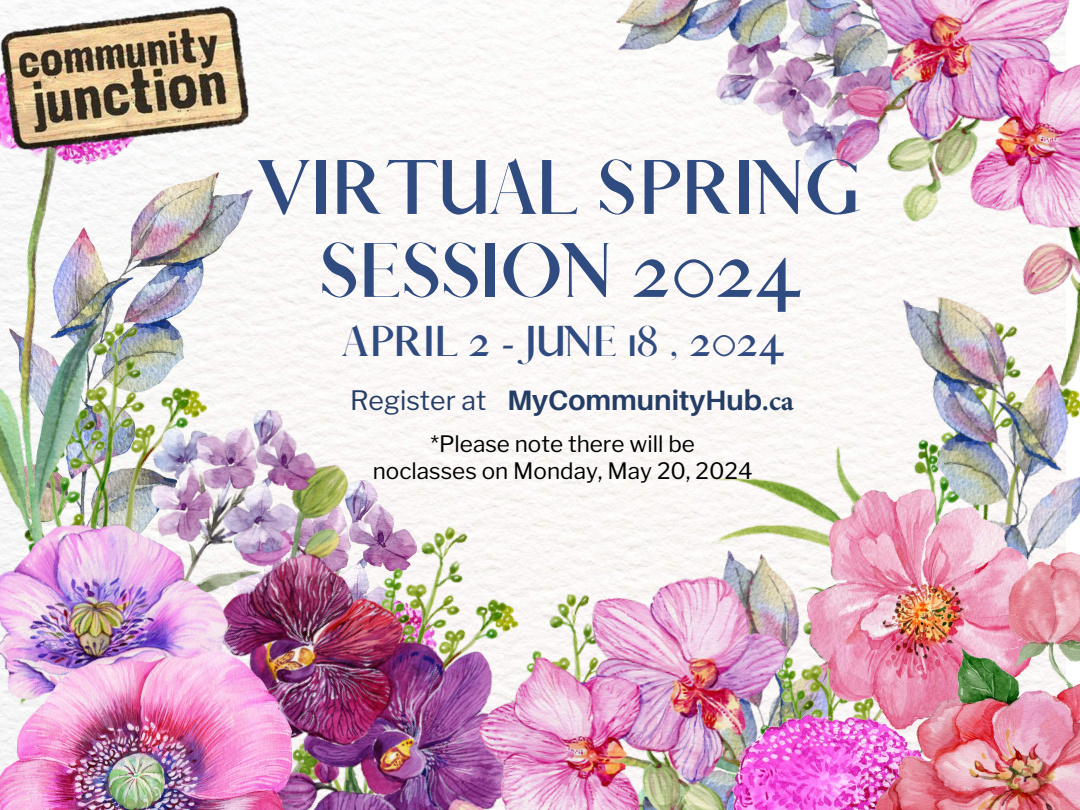
<style>
.page{position:relative;width:1080px;height:810px;background:#fff}
.page>*{position:absolute;margin:0;border:0;box-sizing:border-box;transform-origin:0 0}
.t1{font:700 69.5px/83px "Afrah";color:#2f4b7f;text-align:center}
.t2{font:700 38.88px "Afrah";color:#2f4b7f}
.t3{font:700 28.12px "Aileron";color:#243d64}
.t4{font:22.5px/27px "Libre Franklin";color:#000;text-align:center}
.s1{font-family:"Minion Pro"}
.s2{font-family:"Libre Franklin";font-weight:400;font-size:26.56px}
</style>
<div class="page">
<div style="left:617px;top:297px;width:63px;height:231px;background:#fbf8f6"></div>
<img style="left:167px;top:162px;width:90px;height:95px">
<img style="left:167px;top:257px;width:178px;height:193px">
<img style="left:0;top:152px;width:167px;height:327px">
<div style="left:680px;top:257px;width:132px;height:271px;background:#fbf8f6"></div>
<img style="left:617px;top:528px;width:190px;height:15px">
<img style="left:25px;top:450px;width:592px;height:360px">
<img style="left:423px;top:543px;width:384px;height:267px">
<img style="left:98px;top:405px;width:235px;height:405px">
<img style="left:0;top:479px;width:257px;height:172px">
<img style="left:0;top:651px;width:294px;height:159px">
<img style="left:720px;top:698px;width:135px;height:112px">
<img style="left:598px;top:0;width:212px;height:189px">
<img style="left:812px;top:395px;width:268px;height:396px">
<img style="left:810px;top:0;width:270px;height:395px">
<img style="left:807px;top:489px;width:229px;height:240px">
<img style="left:855px;top:543px;width:225px;height:267px">
<img style="left:0;top:6px;width:250px;height:146px">
<h1 class="t1" style="left:258px;top:148px;width:605px">VIRTUAL SPRING<br>SESSION 2024</h1>
<h2 class="t2" style="left:342px;top:317px;width:443px">APRIL 2 <span class="s1">-</span> JUNE 18 , 2024</h2>
<p class="t3" style="left:350px;top:383px;width:445px"><span class="s2">Register at</span> MyCommunityHub<span class="s1">.ca</span></p>
<p class="t4" style="left:373px;top:430px;width:381px">*Please note there will be<br>noclasses on Monday, May 20, 2024</p>
</div>
